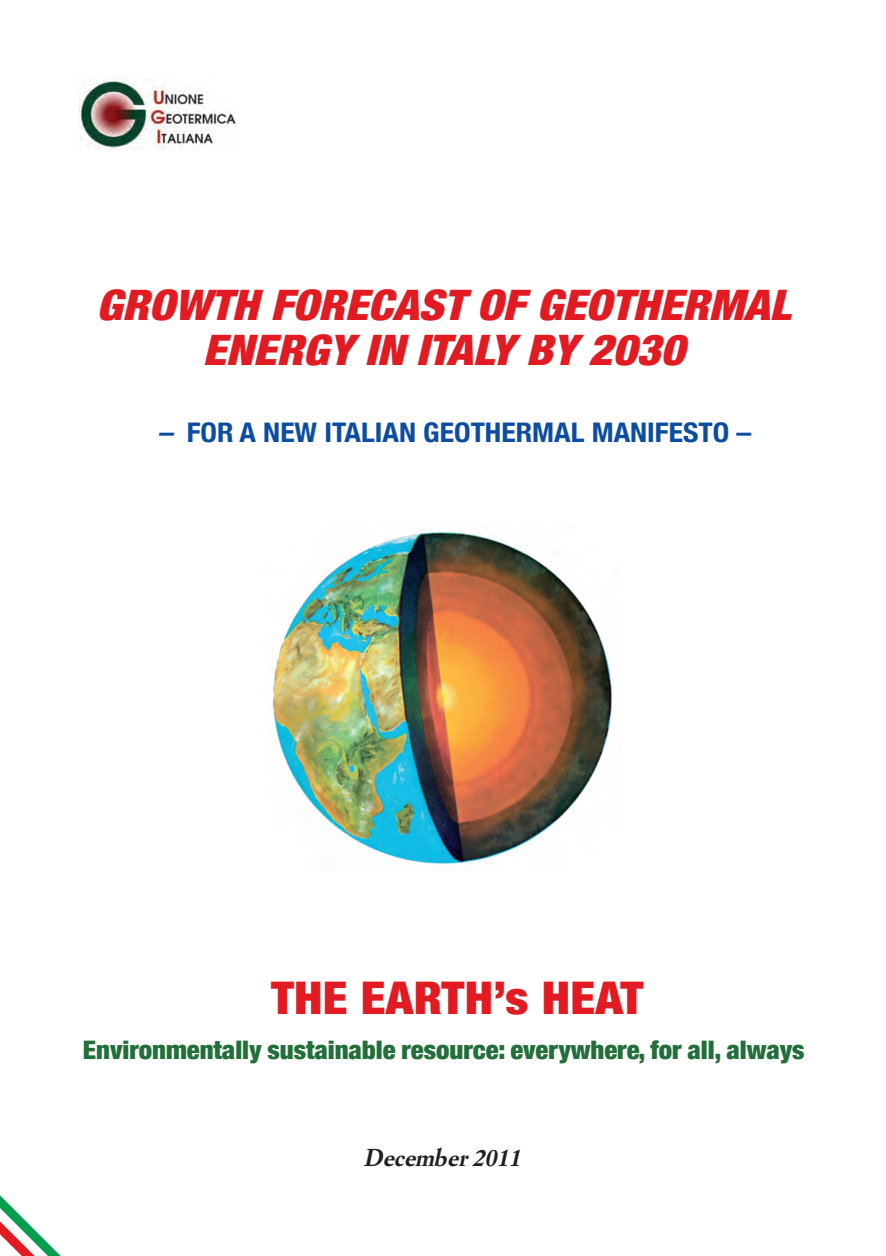
<style>
.page{position:relative;width:886px;height:1256px;background:#fff}
.page>*{position:absolute;margin:0;border:0;box-sizing:border-box;transform-origin:0 0}
.t1{font:900 condensed 45px "Helvetica Neue";letter-spacing:.005em;color:#e21a21;scale:1.1 1}
.t2{font:italic 900 condensed 42px/45px "Helvetica Neue";color:#e21a21;text-align:center;scale:1.1 1}
.t3{font:700 condensed 27px "Helvetica Neue";color:#0d4da1;scale:1.1 1}
.t4{font:900 condensed 25.5px "Helvetica Neue";color:#226f39;scale:1.05 1}
.t5{font:italic 700 24px "Simoncini Garamond";color:#231f20}
.s1{font-style:italic}
</style>
<div class="page">
<img style="left:272px;top:532px;width:340px;height:332px">
<img style="left:79px;top:79px;width:159px;height:70px">
<svg style="left:0;top:1195px;width:61px;height:61px"></svg>
<h2 class="t2" style="left:96px;top:282px;width:632px">GROWTH FORECAST OF GEOTHERMAL<br>ENERGY IN ITALY BY 2030</h2>
<p class="t3" style="left:158px;top:416px;width:541px"><span class="s1">–</span> FOR A NEW ITALIAN GEOTHERMAL MANIFESTO –</p>
<h1 class="t1" style="left:271px;top:970px;width:340px">THE EARTH’s HEAT</h1>
<p class="t4" style="left:83px;top:1034px;width:688px">Environmentally sustainable resource: everywhere, for all, always</p>
<p class="t5" style="left:365px;top:1147px;width:158px">December 2011</p>
</div>
